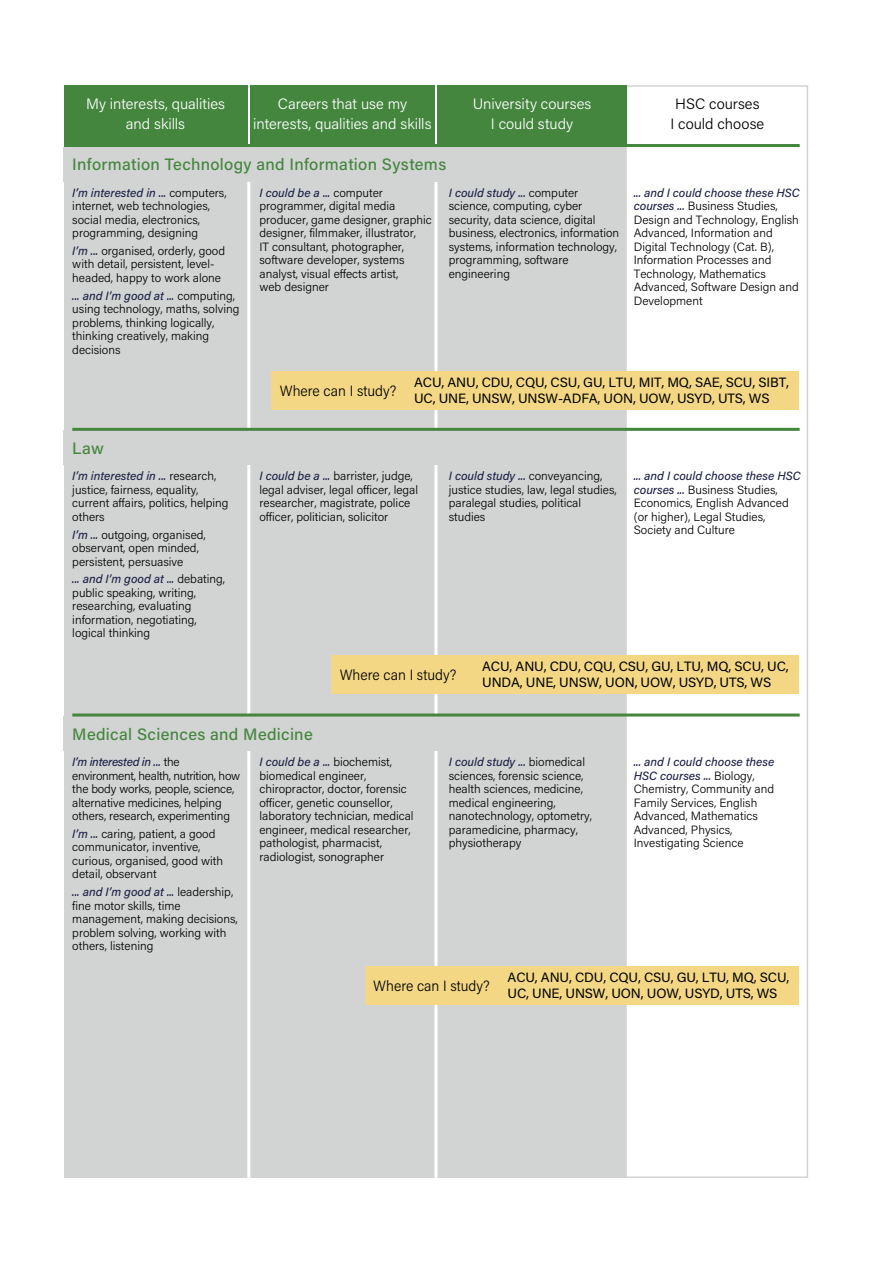
<style>
.page{position:relative;width:872px;height:1263px;background:#fff}
.page>*{position:absolute;margin:0;border:0;box-sizing:border-box;transform-origin:0 0}
.t1{font:500 16.5px "Acumin Pro";letter-spacing:.02em;color:#44863e}
.t2{font:300 15px/20.2px "Acumin Pro";color:#fff;text-align:center}
.t3{font:300 15px "Acumin Pro Semi Cond";color:#000}
.t4{font:300 15px/20.2px "Acumin Pro";letter-spacing:.005em;color:#000;text-align:center}
.t5{font:13.5px/16.2px "Acumin Pro";letter-spacing:-.01em;color:#000}
.t6{font:300 12px/13.5px "Acumin Pro";color:#000}
.s1{font-weight:500;font-style:italic;color:#1d2246}
</style>
<div class="page">
<div style="left:64px;top:85px;width:561px;height:1093px;background:#d2d3d3"></div>
<hr style="left:247px;top:87px;width:3px;height:1089px;background:#fff">
<hr style="left:434px;top:87px;width:3px;height:1089px;background:#fff">
<div style="left:625px;top:85px;width:183px;height:1093px;background:#fff;border:2px solid #d2d3d3"></div>
<div style="left:64px;top:147px;width:404px;height:34px;background:#d2d3d3"></div>
<div style="left:64px;top:431px;width:404px;height:34px;background:#d2d3d3"></div>
<div style="left:64px;top:716px;width:404px;height:34px;background:#d2d3d3"></div>
<div style="left:64px;top:85px;width:183px;height:62px;background:#44863e"></div>
<div style="left:250px;top:85px;width:184px;height:62px;background:#44863e"></div>
<div style="left:437px;top:85px;width:189px;height:62px;background:#44863e"></div>
<hr style="left:72px;top:713px;width:727px;height:3px;background:#44863e">
<div style="left:365px;top:965px;width:434px;height:39px;background:#f3d784"></div>
<hr style="left:72px;top:144px;width:727px;height:3px;background:#44863e">
<div style="left:272px;top:371px;width:527px;height:38px;background:#f3d784"></div>
<hr style="left:72px;top:428px;width:727px;height:3px;background:#44863e">
<div style="left:331px;top:655px;width:468px;height:39px;background:#f3d784"></div>
<p class="t2" style="left:86px;top:93px;width:140px">My interests, qualities and skills</p>
<p class="t2" style="left:253px;top:93px;width:180px">Careers that use my interests, qualities and skills</p>
<p class="t2" style="left:473px;top:93px;width:120px">University courses<br>I could study</p>
<p class="t4" style="left:670px;top:93px;width:95px">HSC courses<br>I could choose</p>
<h1 class="t1" style="left:72px;top:153px;width:375px">Information Technology and Information Systems</h1>
<p class="t6" style="left:72px;top:185px;width:156px"><span class="s1">I’m interested in ...</span> computers, internet, web technologies, social media, electronics, programming, designing</p>
<p class="t6" style="left:72px;top:243px;width:154px"><span class="s1">I’m ...</span> organised, orderly, good with detail, persistent, level&shy;headed, happy to work alone</p>
<p class="t6" style="left:72px;top:288px;width:169px"><span class="s1">... and I’m good at ...</span> computing, using technology, maths, solving problems, thinking logically, thinking creatively, making decisions</p>
<p class="t6" style="left:259px;top:185px;width:174px"><span class="s1">I could be a ...</span> computer programmer, digital media producer, game designer, graphic designer, filmmaker, illustrator,<br>IT consultant, photographer, software developer, systems analyst, visual effects artist,<br>web designer</p>
<p class="t6" style="left:449px;top:185px;width:172px"><span class="s1">I could study ...</span> computer science, computing, cyber security, data science, digital business, electronics, information systems, information technology, programming, software engineering</p>
<p class="t6" style="left:634px;top:185px;width:167px"><span class="s1">... and I could choose these HSC courses ...</span> Business Studies,<br>Design and Technology, English<br>Advanced, Information and<br>Digital Technology (Cat. B),<br>Information Processes and<br>Technology, Mathematics<br>Advanced, Software Design and<br>Development</p>
<h1 class="t1" style="left:72px;top:437px;width:33px">Law</h1>
<p class="t6" style="left:72px;top:469px;width:158px"><span class="s1">I’m interested in ...</span> research, justice, fairness, equality, current affairs, politics, helping others</p>
<p class="t6" style="left:72px;top:527px;width:135px"><span class="s1">I’m ...</span> outgoing, organised, observant, open minded, persistent, persuasive</p>
<p class="t6" style="left:72px;top:572px;width:154px"><span class="s1">... and I’m good at ...</span> debating, public speaking, writing, researching, evaluating information, negotiating, logical thinking</p>
<p class="t3" style="left:280px;top:380px;width:118px">Where can I study?</p>
<p class="t5" style="left:414px;top:373px;width:376px">ACU, ANU, CDU, CQU, CSU, GU, LTU, MIT, MQ, SAE, SCU, SIBT,<br>UC, UNE, UNSW, UNSW‑ADFA, UON, UOW, USYD, UTS, WS</p>
<p class="t6" style="left:259px;top:469px;width:160px"><span class="s1">I could be a ...</span> barrister, judge, legal adviser, legal officer, legal researcher, magistrate, police officer, politician, solicitor</p>
<p class="t6" style="left:449px;top:469px;width:169px"><span class="s1">I could study ...</span> conveyancing, justice studies, law, legal studies, paralegal studies, political studies</p>
<p class="t6" style="left:634px;top:469px;width:168px"><span class="s1">... and I could choose these HSC courses ...</span> Business Studies,<br>Economics, English Advanced (or higher), Legal Studies,<br>Society and Culture</p>
<p class="t3" style="left:340px;top:664px;width:118px">Where can I study?</p>
<p class="t5" style="left:482px;top:658px;width:308px">ACU, ANU, CDU, CQU, CSU, GU, LTU, MQ, SCU, UC,<br>UNDA, UNE, UNSW, UON, UOW, USYD, UTS, WS</p>
<h1 class="t1" style="left:72px;top:723px;width:242px">Medical Sciences and Medicine</h1>
<p class="t6" style="left:72px;top:755px;width:169px"><span class="s1">I’m interested in ...</span> the environment, health, nutrition, how the body works, people, science, alternative medicines, helping others, research, experimenting</p>
<p class="t6" style="left:72px;top:826px;width:152px"><span class="s1">I’m ...</span> caring, patient, a good communicator, inventive, curious, organised, good with detail, observant</p>
<p class="t6" style="left:72px;top:885px;width:167px"><span class="s1">... and I’m good at ...</span> leadership, fine motor skills, time management, making decisions, problem solving, working with others, listening</p>
<p class="t6" style="left:259px;top:755px;width:156px"><span class="s1">I could be a ...</span> biochemist, biomedical engineer, chiropractor, doctor, forensic officer, genetic counsellor, laboratory technician, medical engineer, medical researcher, pathologist, pharmacist, radiologist, sonographer</p>
<p class="t6" style="left:449px;top:755px;width:145px"><span class="s1">I could study ...</span> biomedical sciences, forensic science, health sciences, medicine, medical engineering, nanotechnology, optometry, paramedicine, pharmacy, physiotherapy</p>
<p class="t6" style="left:634px;top:755px;width:142px"><span class="s1">... and I could choose these<br>HSC courses ...</span> Biology,<br>Chemistry, Community and<br>Family Services, English<br>Advanced, Mathematics<br>Advanced, Physics,<br>Investigating Science</p>
<p class="t3" style="left:373px;top:975px;width:118px">Where can I study?</p>
<p class="t5" style="left:507px;top:968px;width:283px">ACU, ANU, CDU, CQU, CSU, GU, LTU, MQ, SCU,<br>UC, UNE, UNSW, UON, UOW, USYD, UTS, WS</p>
</div>
